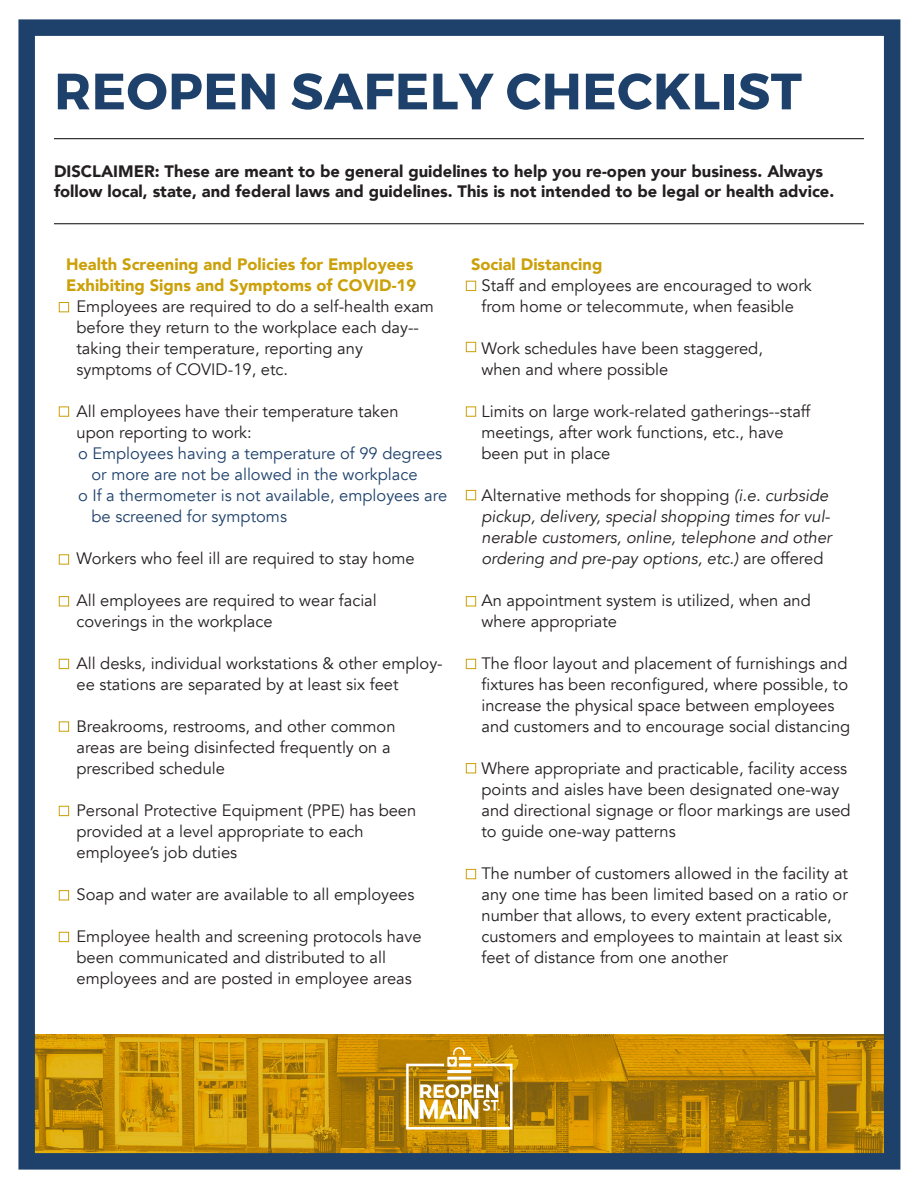
<style>
.page{position:relative;width:918px;height:1188px;background:#fff}
.page>*{position:absolute;margin:0;border:0;box-sizing:border-box;transform-origin:0 0}
.t1{font:700 51px "Montserrat";letter-spacing:.01em;color:#1e416b}
.t2{font:16.5px/21px "Avenir";color:#231f20}
.t3{font:italic 16.5px/21px "Avenir";color:#231f20}
.t4{font:900 16.5px/19.8px "Avenir";color:#231f20}
.t5{font:16.5px/21px "Avenir";color:#1e416b}
.t6{font:900 16.5px/21px "Avenir";color:#cba008}
.s1{font-style:normal}
</style>
<div class="page">
<img style="left:35px;top:1035px;width:848px;height:118px">
<div style="left:18px;top:19px;width:882px;height:1151px;border:16px solid #1e416b"></div>
<svg style="left:406px;top:1047px;width:107px;height:83px"></svg>
<hr style="left:54px;top:223px;width:810px;height:1px;background:#231f20">
<hr style="left:54px;top:138px;width:810px;height:1px;background:#231f20">
<div style="left:59px;top:302px;width:10px;height:10px;border:1px solid #cba008"></div>
<div style="left:466px;top:281px;width:10px;height:10px;border:1px solid #cba008"></div>
<div style="left:466px;top:342px;width:10px;height:10px;border:1px solid #cba008"></div>
<div style="left:466px;top:406px;width:10px;height:11px;border:1px solid #cba008"></div>
<div style="left:466px;top:490px;width:10px;height:10px;border:1px solid #cba008"></div>
<div style="left:466px;top:596px;width:10px;height:10px;border:1px solid #cba008"></div>
<div style="left:466px;top:659px;width:10px;height:10px;border:1px solid #cba008"></div>
<div style="left:466px;top:763px;width:10px;height:10px;border:1px solid #cba008"></div>
<div style="left:466px;top:869px;width:10px;height:10px;border:1px solid #cba008"></div>
<div style="left:59px;top:406px;width:10px;height:11px;border:1px solid #cba008"></div>
<div style="left:59px;top:554px;width:10px;height:11px;border:1px solid #cba008"></div>
<div style="left:59px;top:596px;width:10px;height:10px;border:1px solid #cba008"></div>
<div style="left:59px;top:659px;width:10px;height:10px;border:1px solid #cba008"></div>
<div style="left:59px;top:722px;width:10px;height:10px;border:1px solid #cba008"></div>
<div style="left:59px;top:806px;width:10px;height:10px;border:1px solid #cba008"></div>
<div style="left:59px;top:890px;width:10px;height:10px;border:1px solid #cba008"></div>
<div style="left:59px;top:932px;width:10px;height:10px;border:1px solid #cba008"></div>
<p class="t1" style="left:54px;top:60px;width:749px">REOPEN SAFELY CHECKLIST</p>
<p class="t4" style="left:54px;top:161px;width:782px">DISCLAIMER: These are meant to be general guidelines to help you re-open your business. Always follow local, state, and federal laws and guidelines. This is not intended to be legal or health advice.</p>
<p class="t6" style="left:66px;top:254px;width:352px">Health Screening and Policies for Employees<br>Exhibiting Signs and Symptoms of COVID-19</p>
<p class="t2" style="left:76px;top:296px;width:359px">Employees are required to do a self-health exam before they return to the workplace each day-- taking their temperature, reporting any symptoms of COVID-19, etc.</p>
<p class="t2" style="left:76px;top:401px;width:324px">All employees have their temperature taken upon reporting to work:</p>
<p class="t5" style="left:92px;top:443px;width:352px;text-indent:-14px">o Employees having a temperature of 99 degrees or more are not be allowed in the workplace</p>
<p class="t5" style="left:92px;top:485px;width:357px;text-indent:-14px">o If a thermometer is not available, employees are be screened for symptoms</p>
<p class="t2" style="left:76px;top:548px;width:340px">Workers who feel ill are required to stay home</p>
<p class="t2" style="left:76px;top:590px;width:302px">All employees are required to wear facial coverings in the workplace</p>
<p class="t2" style="left:76px;top:653px;width:368px">All desks, individual workstations &amp; other employ&shy;ee stations are separated by at least six feet</p>
<p class="t2" style="left:76px;top:716px;width:321px">Breakrooms, restrooms, and other common areas are being disinfected frequently on a prescribed schedule</p>
<p class="t2" style="left:76px;top:800px;width:341px">Personal Protective Equipment (PPE) has been provided at a level appropriate to each employee’s job duties</p>
<p class="t2" style="left:76px;top:884px;width:339px">Soap and water are available to all employees</p>
<p class="t2" style="left:76px;top:926px;width:347px">Employee health and screening protocols have been communicated and distributed to all employees and are posted in employee areas</p>
<p class="t6" style="left:471px;top:254px;width:133px">Social Distancing</p>
<p class="t2" style="left:482px;top:275px;width:332px">Staff and employees are encouraged to work from home or telecommute, when feasible</p>
<p class="t2" style="left:482px;top:338px;width:283px">Work schedules have been staggered, when and where possible</p>
<p class="t2" style="left:482px;top:401px;width:330px">Limits on large work-related gatherings--staff meetings, after work functions, etc., have been put in place</p>
<p class="t3" style="left:482px;top:485px;width:352px"><span class="s1">Alternative methods for shopping</span> (i.e. curbside pickup, delivery, special shopping times for vul&shy;nerable customers, online, telephone and other ordering and pre-pay options, etc.) <span class="s1">are offered</span></p>
<p class="t2" style="left:482px;top:590px;width:331px">An appointment system is utilized, when and where appropriate</p>
<p class="t2" style="left:482px;top:653px;width:370px">The floor layout and placement of furnishings and fixtures has been reconfigured, where possible, to increase the physical space between employees and customers and to encourage social distancing</p>
<p class="t2" style="left:482px;top:758px;width:371px">Where appropriate and practicable, facility access points and aisles have been designated one-way and directional signage or floor markings are used to guide one-way patterns</p>
<p class="t2" style="left:482px;top:863px;width:368px">The number of customers allowed in the facility at any one time has been limited based on a ratio or number that allows, to every extent practicable, customers and employees to maintain at least six feet of distance from one another</p>
</div>
